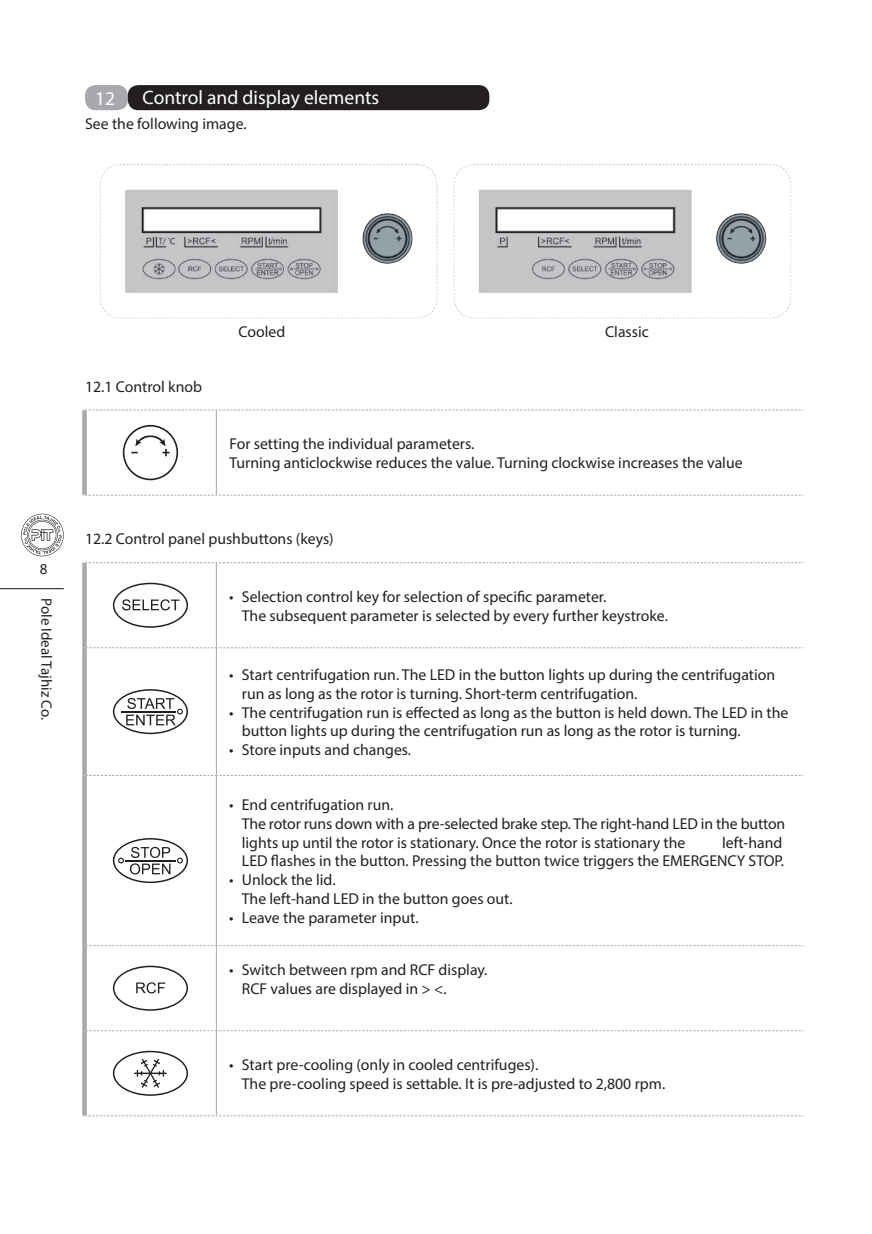
<style>
.page{position:relative;width:872px;height:1234px;background:#fff}
.page>*{position:absolute;margin:0;border:0;box-sizing:border-box;transform-origin:0 0}
.t1{font:19.5px "Myriad Pro";color:#fff}
.t2{font:15.75px/18.8px "Myriad Pro";color:#231f20}
.t3{font:15px "Myriad Pro";color:#231f20}
</style>
<div class="page">
<hr style="left:0;top:588px;width:64px;height:1px;background:#231f20">
<svg style="left:21px;top:513px;width:43px;height:43px"></svg>
<div style="left:85px;top:85px;width:43px;height:25px;background:#a8a9ad;border-radius:10px"></div>
<div style="left:128px;top:85px;width:361px;height:25px;background:#231f20;border-radius:10px"></div>
<svg style="left:82px;top:409px;width:721px;height:1px"></svg>
<svg style="left:82px;top:494px;width:721px;height:1px"></svg>
<div style="left:82px;top:410px;width:5px;height:84px;background:#a8a9ad"></div>
<hr style="left:216px;top:410px;width:1px;height:84px;background:#a8a9ad">
<svg style="left:123px;top:425px;width:55px;height:55px"></svg>
<svg style="left:82px;top:562px;width:721px;height:1px"></svg>
<svg style="left:87px;top:647px;width:716px;height:1px"></svg>
<svg style="left:87px;top:775px;width:716px;height:1px"></svg>
<svg style="left:87px;top:945px;width:716px;height:1px"></svg>
<svg style="left:87px;top:1030px;width:716px;height:1px"></svg>
<svg style="left:82px;top:1115px;width:721px;height:1px"></svg>
<hr style="left:216px;top:563px;width:1px;height:84px;background:#a8a9ad">
<hr style="left:216px;top:647px;width:1px;height:128px;background:#a8a9ad">
<hr style="left:216px;top:775px;width:1px;height:170px;background:#a8a9ad">
<hr style="left:216px;top:945px;width:1px;height:85px;background:#a8a9ad">
<hr style="left:216px;top:1030px;width:1px;height:85px;background:#a8a9ad">
<div style="left:82px;top:563px;width:5px;height:84px;background:#a8a9ad"></div>
<div style="left:82px;top:647px;width:5px;height:128px;background:#a8a9ad"></div>
<div style="left:82px;top:775px;width:5px;height:170px;background:#a8a9ad"></div>
<div style="left:82px;top:945px;width:5px;height:85px;background:#a8a9ad"></div>
<div style="left:82px;top:1030px;width:5px;height:85px;background:#a8a9ad"></div>
<svg style="left:113px;top:582px;width:75px;height:45px"></svg>
<svg style="left:113px;top:689px;width:75px;height:45px"></svg>
<svg style="left:113px;top:838px;width:75px;height:44px"></svg>
<svg style="left:113px;top:965px;width:75px;height:45px"></svg>
<svg style="left:113px;top:1050px;width:75px;height:45px"></svg>
<img style="left:100px;top:164px;width:691px;height:155px">
<p class="t1" style="left:95px;top:86px;width:22px">12</p>
<p class="t1" style="left:143px;top:86px;width:238px">Control and display elements</p>
<p class="t2" style="left:85px;top:114px;width:163px">See the following image.</p>
<p class="t3" style="left:40px;top:559px;width:9px">8</p>
<p class="t3" style="left:56px;top:598px;width:123px;rotate:90deg">Pole Ideal Tajhiz Co.</p>
<p class="t2" style="left:85px;top:376px;width:119px">12.1 Control knob</p>
<p class="t2" style="left:239px;top:322px;width:48px">Cooled</p>
<p class="t2" style="left:605px;top:322px;width:45px">Classic</p>
<p class="t2" style="left:229px;top:434px;width:514px">For setting the individual parameters.<br>Turning anticlockwise reduces the value. Turning clockwise increases the value</p>
<p class="t2" style="left:85px;top:529px;width:250px">12.2 Control panel pushbuttons (keys)</p>
<p class="t2" style="left:242px;top:586px;width:427px;text-indent:-13px">• Selection control key for selection of specific parameter.<br>The subsequent parameter is selected by every further keystroke.</p>
<p class="t2" style="left:242px;top:665px;width:535px;text-indent:-13px">• Start centrifugation run. The LED in the button lights up during the centrifugation run as long as the rotor is turning. Short-term centrifugation.</p>
<p class="t2" style="left:242px;top:702px;width:548px;text-indent:-13px">• The centrifugation run is effected as long as the button is held down. The LED in the button lights up during the centrifugation run as long as the rotor is turning.</p>
<p class="t2" style="left:229px;top:740px;width:184px">• Store inputs and changes.</p>
<p class="t2" style="left:242px;top:795px;width:545px;text-indent:-13px">• End centrifugation run.<br>The rotor runs down with a pre-selected brake step. The right-hand LED in the button lights up until the rotor is stationary. Once the rotor is stationary the</p>
<p class="t2" style="left:242px;top:832px;width:543px;text-align:right">left-hand<br>LED flashes in the button. Pressing the button twice triggers the EMERGENCY STOP.</p>
<p class="t2" style="left:242px;top:870px;width:272px;text-indent:-13px">• Unlock the lid.<br>The left-hand LED in the button goes out.</p>
<p class="t2" style="left:229px;top:907px;width:191px">• Leave the parameter input.</p>
<p class="t2" style="left:242px;top:960px;width:247px;text-indent:-13px">• Switch between rpm and RCF display.<br>RCF values are displayed in &gt; &lt;.</p>
<p class="t2" style="left:242px;top:1054px;width:425px;text-indent:-13px">• Start pre-cooling (only in cooled centrifuges).<br>The pre-cooling speed is settable. It is pre-adjusted to 2,800 rpm.</p>
</div>
